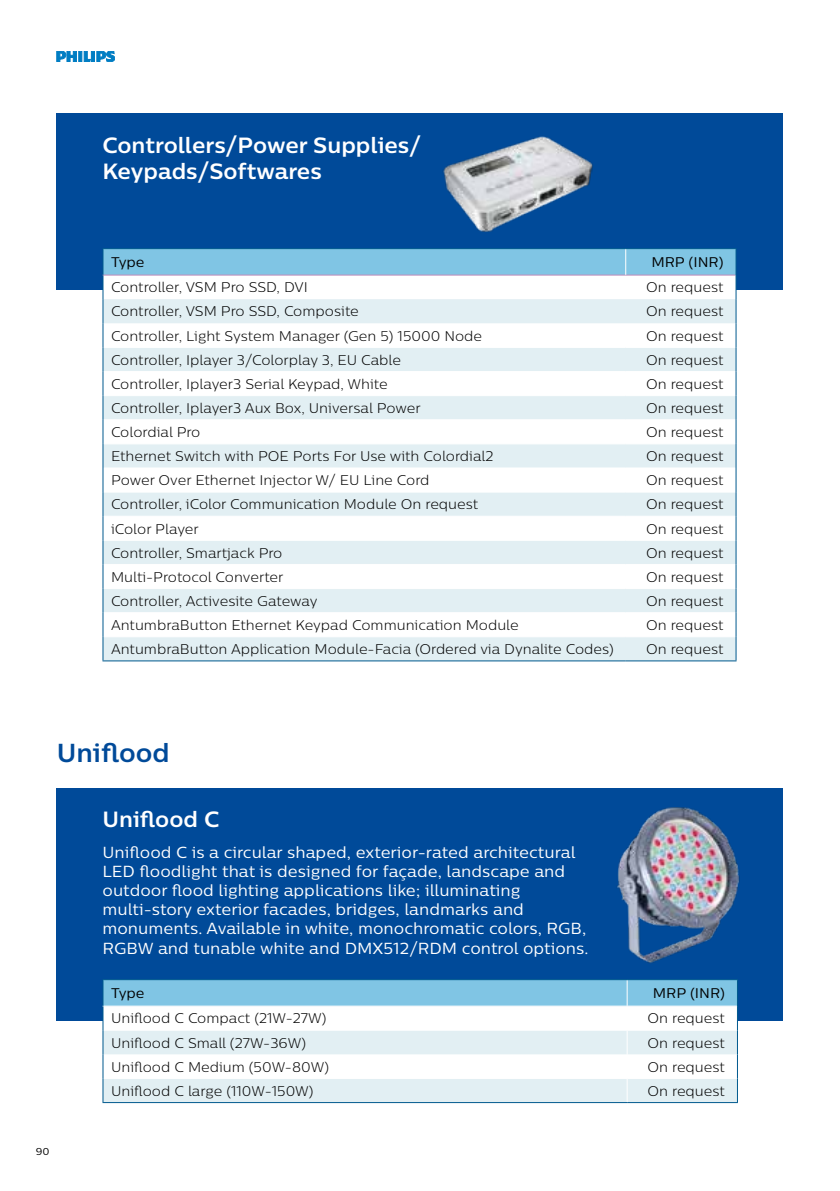
<style>
.page{position:relative;width:840px;height:1191px;background:#fff}
.page>*{position:absolute;margin:0;border:0;box-sizing:border-box;transform-origin:0 0}
.t1{font:700 26px "Centrale Sans Pro";color:#004a99}
.t2{font:700 22px/26.4px "Centrale Sans Pro";color:#fff}
.t3{font:16px/19.2px "Centrale Sans Pro";color:#fff}
.t4{font:300 14px "Centrale Sans Pro";color:#000}
.t5{font:14px "Centrale Sans Pro";color:#000}
.t6{font:10px "Centrale Sans Pro";color:#000}
</style>
<div class="page">
<svg style="left:57px;top:51px;width:58px;height:11px"></svg>
<div style="left:57px;top:788px;width:725px;height:232px;background:#004a99"></div>
<svg style="left:102px;top:979px;width:635px;height:123px"></svg>
<hr style="left:102px;top:1102px;width:524px;height:1px;background:#00598e">
<hr style="left:626px;top:1102px;width:111px;height:1px;background:#00598e">
<img style="left:617px;top:807px;width:123px;height:156px">
<div style="left:57px;top:113px;width:725px;height:177px;background:#004a99"></div>
<img style="left:443px;top:136px;width:150px;height:96px">
<hr style="left:102px;top:248px;width:523px;height:1px;background:#00598e">
<hr style="left:625px;top:248px;width:111px;height:1px;background:#00598e">
<svg style="left:102px;top:249px;width:634px;height:411px"></svg>
<hr style="left:102px;top:660px;width:523px;height:1px;background:#00598e">
<hr style="left:625px;top:660px;width:111px;height:1px;background:#00598e">
<h2 class="t2" style="left:102px;top:131px;width:320px">Controllers/Power Supplies/<br>Keypads/Softwares</h2>
<p class="t5" style="left:111px;top:253px;width:35px">Type</p>
<p class="t5" style="left:651px;top:253px;width:74px">MRP (INR)</p>
<p class="t4" style="left:111px;top:279px;width:198px">Controller, VSM Pro SSD, DVI</p>
<p class="t4" style="left:645px;top:279px;width:79px">On request</p>
<p class="t4" style="left:111px;top:303px;width:249px">Controller, VSM Pro SSD, Composite</p>
<p class="t4" style="left:645px;top:303px;width:79px">On request</p>
<p class="t4" style="left:111px;top:327px;width:372px">Controller, Light System Manager (Gen 5) 15000 Node</p>
<p class="t4" style="left:645px;top:327px;width:79px">On request</p>
<p class="t4" style="left:111px;top:351px;width:291px">Controller, Iplayer 3/Colorplay 3, EU Cable</p>
<p class="t4" style="left:645px;top:351px;width:79px">On request</p>
<p class="t4" style="left:111px;top:375px;width:278px">Controller, Iplayer3 Serial Keypad, White</p>
<p class="t4" style="left:645px;top:375px;width:79px">On request</p>
<p class="t4" style="left:111px;top:399px;width:311px">Controller, Iplayer3 Aux Box, Universal Power</p>
<p class="t4" style="left:645px;top:399px;width:79px">On request</p>
<p class="t4" style="left:111px;top:423px;width:91px">Colordial Pro</p>
<p class="t4" style="left:645px;top:423px;width:79px">On request</p>
<p class="t4" style="left:111px;top:447px;width:384px">Ethernet Switch with POE Ports For Use with Colordial2</p>
<p class="t4" style="left:645px;top:447px;width:79px">On request</p>
<p class="t4" style="left:111px;top:472px;width:320px">Power Over Ethernet Injector W/ EU Line Cord</p>
<p class="t4" style="left:645px;top:472px;width:79px">On request</p>
<p class="t4" style="left:111px;top:496px;width:368px">Controller, iColor Communication Module On request</p>
<p class="t4" style="left:645px;top:496px;width:79px">On request</p>
<p class="t4" style="left:111px;top:520px;width:89px">iColor Player</p>
<p class="t4" style="left:645px;top:520px;width:79px">On request</p>
<p class="t4" style="left:111px;top:544px;width:173px">Controller, Smartjack Pro</p>
<p class="t4" style="left:645px;top:544px;width:79px">On request</p>
<p class="t4" style="left:111px;top:568px;width:174px">Multi-Protocol Converter</p>
<p class="t4" style="left:645px;top:568px;width:79px">On request</p>
<p class="t4" style="left:111px;top:592px;width:208px">Controller, Activesite Gateway</p>
<p class="t4" style="left:645px;top:592px;width:79px">On request</p>
<p class="t4" style="left:111px;top:616px;width:409px">AntumbraButton Ethernet Keypad Communication Module</p>
<p class="t4" style="left:645px;top:616px;width:79px">On request</p>
<p class="t4" style="left:111px;top:640px;width:504px">AntumbraButton Application Module-Facia (Ordered via Dynalite Codes)</p>
<p class="t4" style="left:645px;top:640px;width:79px">On request</p>
<h1 class="t1" style="left:57px;top:736px;width:114px">Uniflood</h1>
<h2 class="t2" style="left:102px;top:805px;width:118px">Uniflood C</h2>
<p class="t3" style="left:102px;top:842px;width:487px">Uniflood C is a circular shaped, exterior-rated architectural LED floodlight that is designed for façade, landscape and outdoor flood lighting applications like; illuminating multi-story exterior facades, bridges, landmarks and monuments. Available in white, monochromatic colors, RGB, RGBW and tunable white and DMX512/RDM control options.</p>
<p class="t5" style="left:111px;top:984px;width:35px">Type</p>
<p class="t5" style="left:652px;top:984px;width:74px">MRP (INR)</p>
<p class="t4" style="left:111px;top:1009px;width:217px">Uniflood C Compact (21W-27W)</p>
<p class="t4" style="left:647px;top:1009px;width:79px">On request</p>
<p class="t4" style="left:111px;top:1034px;width:197px">Uniflood C Small (27W-36W)</p>
<p class="t4" style="left:647px;top:1034px;width:79px">On request</p>
<p class="t4" style="left:111px;top:1058px;width:219px">Uniflood C Medium (50W-80W)</p>
<p class="t4" style="left:647px;top:1058px;width:79px">On request</p>
<p class="t4" style="left:111px;top:1082px;width:204px">Uniflood C large (110W-150W)</p>
<p class="t4" style="left:647px;top:1082px;width:79px">On request</p>
<p class="t6" style="left:36px;top:1145px;width:15px">90</p>
</div>
